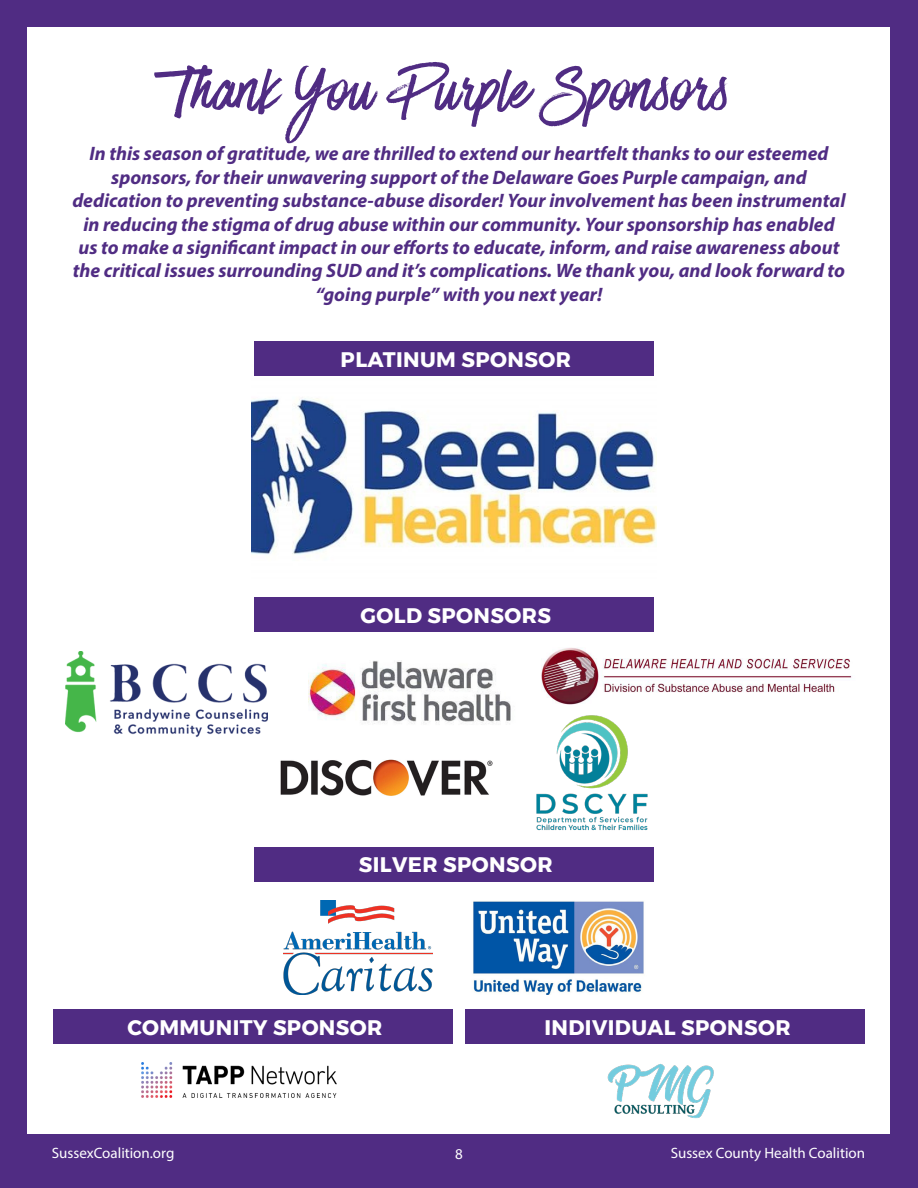
<style>
.page{position:relative;width:918px;height:1188px;background:#502c83}
.page>*{position:absolute;margin:0;border:0;box-sizing:border-box;transform-origin:0 0}
.subs{font:72px "Have Heart One";letter-spacing:.02em;color:#502c83}
.subs-2{font:700 21px "Montserrat";letter-spacing:.02em;color:#fff}
.body{font:italic 700 19.5px/23.4px "Myriad Pro";color:#502c83;text-align:center}
.body-2{font:15px "Myriad Pro";color:#fff}
</style>
<div class="page">
<div style="left:28px;top:27px;width:862px;height:1106px;background:#fff"></div>
<img style="left:252px;top:365px;width:405px;height:191px">
<img style="left:280px;top:759px;width:213px;height:37px">
<img style="left:541px;top:648px;width:311px;height:57px">
<img style="left:283px;top:901px;width:149px;height:94px">
<img style="left:473px;top:901px;width:171px;height:94px">
<img style="left:142px;top:1063px;width:195px;height:35px">
<img style="left:607px;top:1064px;width:107px;height:54px">
<img style="left:66px;top:651px;width:201px;height:86px">
<img style="left:309px;top:661px;width:202px;height:63px">
<img style="left:536px;top:715px;width:112px;height:116px">
<div style="left:254px;top:597px;width:399px;height:35px;background:#502c83"></div>
<div style="left:254px;top:847px;width:399px;height:34px;background:#502c83"></div>
<div style="left:53px;top:1009px;width:400px;height:35px;background:#502c83"></div>
<div style="left:465px;top:1009px;width:400px;height:35px;background:#502c83"></div>
<div style="left:254px;top:341px;width:399px;height:34px;background:#502c83"></div>
<p class="subs" style="left:165px;top:50px;width:563px">Thank You Purple Sponsors</p>
<p class="body" style="left:72px;top:142px;width:775px">In this season of gratitude, we are thrilled to extend our heartfelt thanks to our esteemed sponsors, for their unwavering support of the Delaware Goes Purple campaign, and dedication to preventing substance-abuse disorder! Your involvement has been instrumental in reducing the stigma of drug abuse within our community. Your sponsorship has enabled us to make a significant impact in our efforts to educate, inform, and raise awareness about the critical issues surrounding SUD and it’s complications. We thank you, and look forward to “going purple” with you next year!</p>
<p class="subs-2" style="left:341px;top:342px;width:232px">PLATINUM SPONSOR</p>
<p class="subs-2" style="left:360px;top:599px;width:192px">GOLD SPONSORS</p>
<p class="subs-2" style="left:359px;top:848px;width:195px">SILVER SPONSOR</p>
<p class="subs-2" style="left:127px;top:1011px;width:257px">COMMUNITY SPONSOR</p>
<p class="subs-2" style="left:544px;top:1011px;width:248px">INDIVIDUAL SPONSOR</p>
<p class="body-2" style="left:52px;top:1143px;width:124px">SussexCoalition.org</p>
<p class="body-2" style="left:455px;top:1145px;width:9px">8</p>
<p class="body-2" style="left:671px;top:1143px;width:196px">Sussex County Health Coalition</p>
</div>
